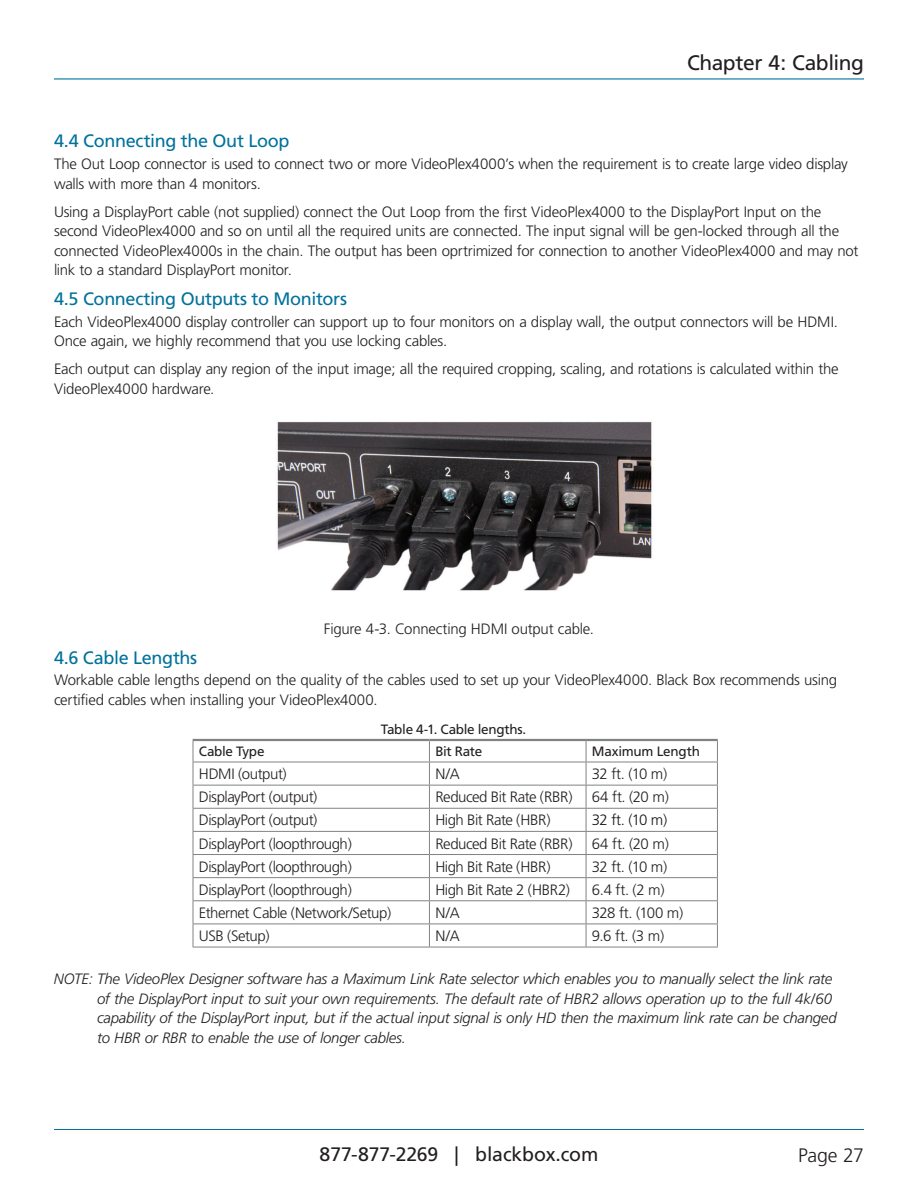
<style>
.page{position:relative;width:918px;height:1188px;background:#fff}
.page>*{position:absolute;margin:0;border:0;box-sizing:border-box;transform-origin:0 0}
.t1{font:21px "Frutiger";letter-spacing:-.02em;color:#231f20}
.t2{font:19.5px "Frutiger";letter-spacing:-.005em;color:#231f20}
.t3{font:300 19.5px "Frutiger";letter-spacing:-.015em;color:#231f20}
.t4{font:18px "Frutiger";letter-spacing:-.02em;color:#00729b}
.t5{font:300 15px/19.5px "Frutiger";letter-spacing:-.015em;color:#231f20}
.t6{font:italic 300 15px/19.5px "Frutiger";letter-spacing:-.015em;color:#231f20}
.t7{font:300 15px "Frutiger";color:#161516}
.t8{font:300 15px "Frutiger";letter-spacing:-.035em;color:#231f20}
.t9{font:13.5px "Frutiger";letter-spacing:-.02em;color:#231f20}
</style>
<div class="page">
<hr style="left:54px;top:1129px;width:810px;height:1px;background:#00729b">
<hr style="left:54px;top:78px;width:810px;height:2px;background:#00729b">
<img style="left:277px;top:421px;width:375px;height:170px">
<hr style="left:193px;top:762px;width:236px;height:1px;background:#808285">
<hr style="left:429px;top:762px;width:157px;height:1px;background:#808285">
<hr style="left:586px;top:762px;width:132px;height:1px;background:#808285">
<hr style="left:193px;top:785px;width:236px;height:1px;background:#808285">
<hr style="left:429px;top:785px;width:157px;height:1px;background:#808285">
<hr style="left:586px;top:785px;width:132px;height:1px;background:#808285">
<hr style="left:193px;top:808px;width:236px;height:1px;background:#808285">
<hr style="left:429px;top:808px;width:157px;height:1px;background:#808285">
<hr style="left:586px;top:808px;width:132px;height:1px;background:#808285">
<hr style="left:193px;top:831px;width:236px;height:1px;background:#808285">
<hr style="left:429px;top:831px;width:157px;height:1px;background:#808285">
<hr style="left:586px;top:831px;width:132px;height:1px;background:#808285">
<hr style="left:193px;top:854px;width:236px;height:1px;background:#808285">
<hr style="left:429px;top:854px;width:157px;height:1px;background:#808285">
<hr style="left:586px;top:854px;width:132px;height:1px;background:#808285">
<hr style="left:193px;top:877px;width:236px;height:1px;background:#808285">
<hr style="left:429px;top:877px;width:157px;height:1px;background:#808285">
<hr style="left:586px;top:877px;width:132px;height:1px;background:#808285">
<hr style="left:193px;top:900px;width:236px;height:1px;background:#808285">
<hr style="left:429px;top:900px;width:157px;height:1px;background:#808285">
<hr style="left:586px;top:900px;width:132px;height:1px;background:#808285">
<hr style="left:193px;top:924px;width:236px;height:1px;background:#808285">
<svg style="left:193px;top:741px;width:1px;height:206px"></svg>
<hr style="left:429px;top:924px;width:157px;height:1px;background:#808285">
<svg style="left:429px;top:741px;width:1px;height:206px"></svg>
<hr style="left:586px;top:924px;width:132px;height:1px;background:#808285">
<svg style="left:586px;top:741px;width:1px;height:206px"></svg>
<svg style="left:717px;top:741px;width:1px;height:206px"></svg>
<hr style="left:193px;top:947px;width:236px;height:1px;background:#808285">
<hr style="left:429px;top:947px;width:157px;height:1px;background:#808285">
<hr style="left:586px;top:947px;width:132px;height:1px;background:#808285">
<hr style="left:193px;top:739px;width:236px;height:2px;background:#808285">
<hr style="left:429px;top:739px;width:157px;height:2px;background:#808285">
<hr style="left:586px;top:739px;width:132px;height:2px;background:#808285">
<h1 class="t1" style="left:687px;top:50px;width:178px">Chapter 4: Cabling</h1>
<p class="t4" style="left:54px;top:131px;width:237px">4.4 Connecting the Out Loop</p>
<p class="t5" style="left:54px;top:154px;width:795px">The Out Loop connector is used to connect two or more VideoPlex4000’s when the requirement is to create large video display walls with more than 4 monitors.</p>
<p class="t5" style="left:54px;top:202px;width:806px">Using a DisplayPort cable (not supplied) connect the Out Loop from the first VideoPlex4000 to the DisplayPort Input on the second VideoPlex4000 and so on until all the required units are connected. The input signal will be gen-locked through all the connected VideoPlex4000s in the chain. The output has been oprtrimized for connection to another VideoPlex4000 and may not link to a standard DisplayPort monitor.</p>
<p class="t4" style="left:54px;top:288px;width:295px">4.5 Connecting Outputs to Monitors</p>
<p class="t5" style="left:54px;top:312px;width:786px">Each VideoPlex4000 display controller can support up to four monitors on a display wall, the output connectors will be HDMI.<br>Once again, we highly recommend that you use locking cables.</p>
<p class="t5" style="left:54px;top:359px;width:786px">Each output can display any region of the input image; all the required cropping, scaling, and rotations is calculated within the<br>VideoPlex4000 hardware.</p>
<p class="t5" style="left:324px;top:619px;width:272px">Figure 4-3. Connecting HDMI output cable.</p>
<p class="t4" style="left:54px;top:647px;width:145px">4.6 Cable Lengths</p>
<p class="t5" style="left:54px;top:671px;width:785px">Workable cable lengths depend on the quality of the cables used to set up your VideoPlex4000. Black Box recommends using certified cables when installing your VideoPlex4000.</p>
<p class="t9" style="left:381px;top:721px;width:147px">Table 4-1. Cable lengths.</p>
<p class="t9" style="left:199px;top:743px;width:67px">Cable Type</p>
<p class="t9" style="left:435px;top:743px;width:48px">Bit Rate</p>
<p class="t9" style="left:592px;top:743px;width:109px">Maximum Length</p>
<p class="t5" style="left:199px;top:764px;width:89px">HDMI (output)</p>
<p class="t5" style="left:435px;top:764px;width:26px">N/A</p>
<p class="t5" style="left:592px;top:764px;width:77px">32 ft. (10 m)</p>
<p class="t5" style="left:199px;top:788px;width:120px">DisplayPort (output)</p>
<p class="t5" style="left:435px;top:788px;width:139px">Reduced Bit Rate (RBR)</p>
<p class="t5" style="left:592px;top:788px;width:78px">64 ft. (20 m)</p>
<p class="t5" style="left:199px;top:811px;width:120px">DisplayPort (output)</p>
<p class="t5" style="left:435px;top:811px;width:117px">High Bit Rate (HBR)</p>
<p class="t7" style="left:592px;top:812px;width:77px">32 ft. (10 m)</p>
<p class="t5" style="left:199px;top:834px;width:154px">DisplayPort (loopthrough)</p>
<p class="t5" style="left:435px;top:834px;width:139px">Reduced Bit Rate (RBR)</p>
<p class="t5" style="left:592px;top:834px;width:78px">64 ft. (20 m)</p>
<p class="t5" style="left:199px;top:857px;width:154px">DisplayPort (loopthrough)</p>
<p class="t5" style="left:435px;top:857px;width:117px">High Bit Rate (HBR)</p>
<p class="t5" style="left:592px;top:857px;width:77px">32 ft. (10 m)</p>
<p class="t5" style="left:199px;top:880px;width:154px">DisplayPort (loopthrough)</p>
<p class="t5" style="left:435px;top:880px;width:136px">High Bit Rate 2 (HBR2)</p>
<p class="t5" style="left:592px;top:880px;width:74px">6.4 ft. (2 m)</p>
<p class="t5" style="left:199px;top:903px;width:194px">Ethernet Cable (Network/Setup)</p>
<p class="t5" style="left:435px;top:903px;width:26px">N/A</p>
<p class="t5" style="left:592px;top:903px;width:93px">328 ft. (100 m)</p>
<p class="t8" style="left:199px;top:927px;width:72px">USB (Setup)</p>
<p class="t5" style="left:435px;top:926px;width:26px">N/A</p>
<p class="t5" style="left:592px;top:926px;width:74px">9.6 ft. (3 m)</p>
<p class="t6" style="left:97px;top:970px;width:741px;text-indent:-43px">NOTE: The VideoPlex Designer software has a Maximum Link Rate selector which enables you to manually select the link rate of the DisplayPort input to suit your own requirements. The default rate of HBR2 allows operation up to the full 4k/60 capability of the DisplayPort input, but if the actual input signal is only HD then the maximum link rate can be changed to HBR or RBR to enable the use of longer cables.</p>
<h2 class="t2" style="left:320px;top:1143px;width:280px">877-877-2269 | blackbox.com</h2>
<h2 class="t3" style="left:798px;top:1144px;width:67px">Page 27</h2>
</div>
